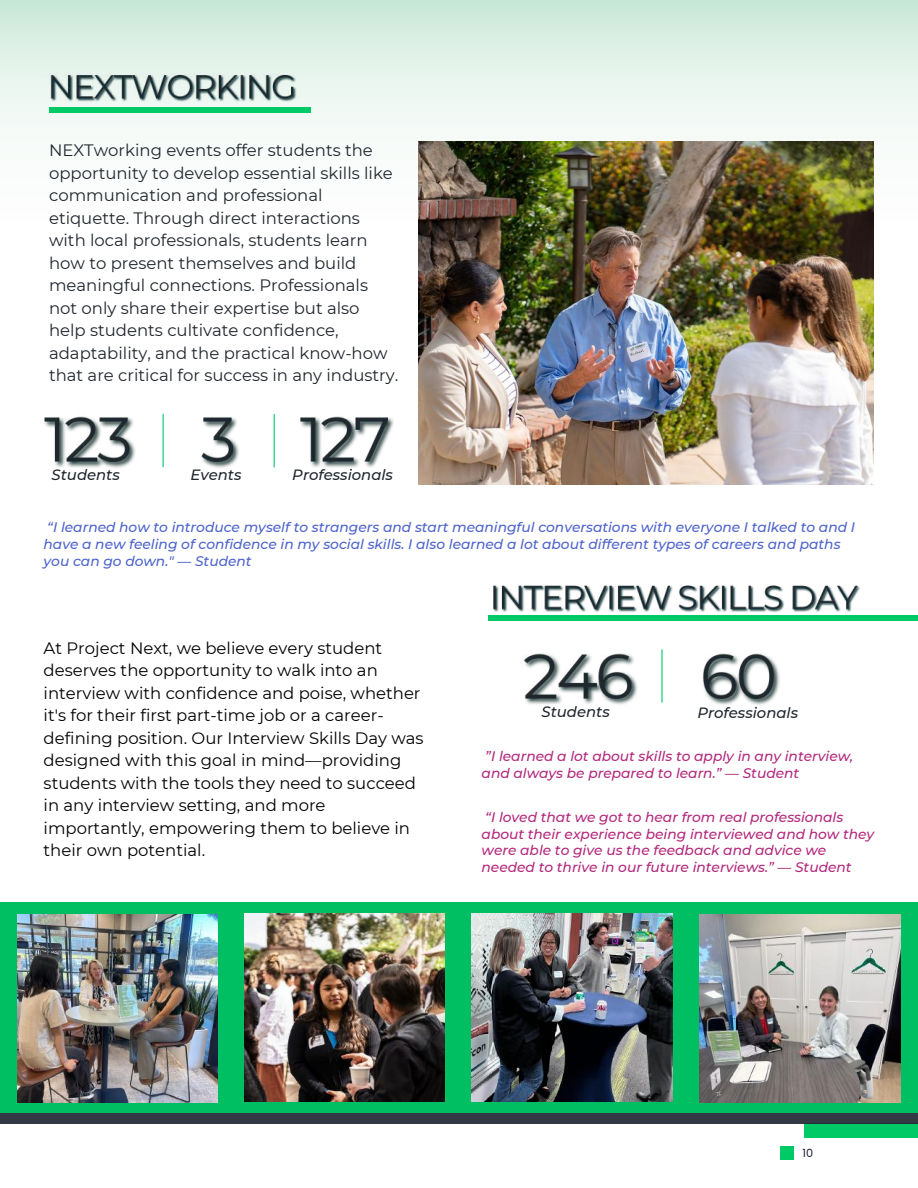
<style>
.page{position:relative;width:918px;height:1188px;background:#fff}
.page>*{position:absolute;margin:0;border:0;box-sizing:border-box;transform-origin:0 0}
.t1{font:16.5px/22.5px "Montserrat";color:#20262d}
.t2{font:16.5px/22.5px "Montserrat";color:#000}
.t3{font:italic 500 14.85px "Montserrat";color:#20262d}
.t4{font:italic 500 13.8px/16.8px "Montserrat";color:#b2287c}
.t5{font:italic 500 13.8px/16.8px "Montserrat";color:#4d63cb}
.t6{font:11.25px "Poppins";color:#1d2332}
</style>
<div class="page">
<div style="left:804px;top:1124px;width:114px;height:14px;background:#00ca66"></div>
<div style="left:0;top:1113px;width:918px;height:11px;background:#343946"></div>
<div style="left:780px;top:1147px;width:13px;height:13px;background:#00ca66"></div>
<img style="left:44px;top:416px;width:92px;height:52px">
<img style="left:201px;top:417px;width:38px;height:51px">
<hr style="left:163px;top:414px;width:1px;height:53px;background:#00ca66">
<hr style="left:274px;top:414px;width:1px;height:53px;background:#00ca66">
<img style="left:300px;top:416px;width:94px;height:52px">
<div style="left:0;top:903px;width:918px;height:210px;background:#00bf63"></div>
<img style="left:17px;top:915px;width:201px;height:187px">
<img style="left:244px;top:914px;width:201px;height:187px">
<img style="left:472px;top:914px;width:201px;height:187px">
<img style="left:700px;top:915px;width:201px;height:187px">
<img style="left:418px;top:141px;width:456px;height:343px">
<div style="left:49px;top:107px;width:262px;height:6px;background:#00ca66"></div>
<img style="left:48px;top:67px;width:256px;height:41px">
<div style="left:489px;top:615px;width:429px;height:6px;background:#00ca66"></div>
<img style="left:493px;top:585px;width:367px;height:28px">
<img style="left:523px;top:653px;width:115px;height:52px">
<img style="left:703px;top:653px;width:77px;height:52px">
<hr style="left:661px;top:649px;width:2px;height:54px;background:#00ca66">
<p class="t1" style="left:49px;top:139px;width:351px">NEXTworking events offer students the opportunity to develop essential skills like communication and professional etiquette. Through direct interactions with local professionals, students learn how to present themselves and build meaningful connections. Professionals not only share their expertise but also help students cultivate confidence, adaptability, and the practical know-how that are critical for success in any industry.</p>
<p class="t3" style="left:52px;top:466px;width:70px">Students</p>
<p class="t3" style="left:190px;top:466px;width:52px">Events</p>
<p class="t3" style="left:292px;top:466px;width:102px">Professionals</p>
<p class="t5" style="left:44px;top:519px;width:813px">“I learned how to introduce myself to strangers and start meaningful conversations with everyone I talked to and I have a new feeling of confidence in my social skills. I also learned a lot about different types of careers and paths you can go down." ― Student</p>
<p class="t2" style="left:44px;top:637px;width:382px">At Project Next, we believe every student deserves the opportunity to walk into an interview with confidence and poise, whether it's for their first part-time job or a career&shy;defining position. Our Interview Skills Day was designed with this goal in mind—providing students with the tools they need to succeed in any interview setting, and more importantly, empowering them to believe in their own potential.</p>
<p class="t3" style="left:542px;top:703px;width:70px">Students</p>
<p class="t3" style="left:697px;top:703px;width:102px">Professionals</p>
<p class="t4" style="left:482px;top:748px;width:373px">”I learned a lot about skills to apply in any interview, and always be prepared to learn.” ― Student</p>
<p class="t4" style="left:482px;top:808px;width:394px">“I loved that we got to hear from real professionals about their experience being interviewed and how they were able to give us the feedback and advice we needed to thrive in our future interviews.” ― Student</p>
<p class="t6" style="left:802px;top:1145px;width:12px">10</p>
</div>
